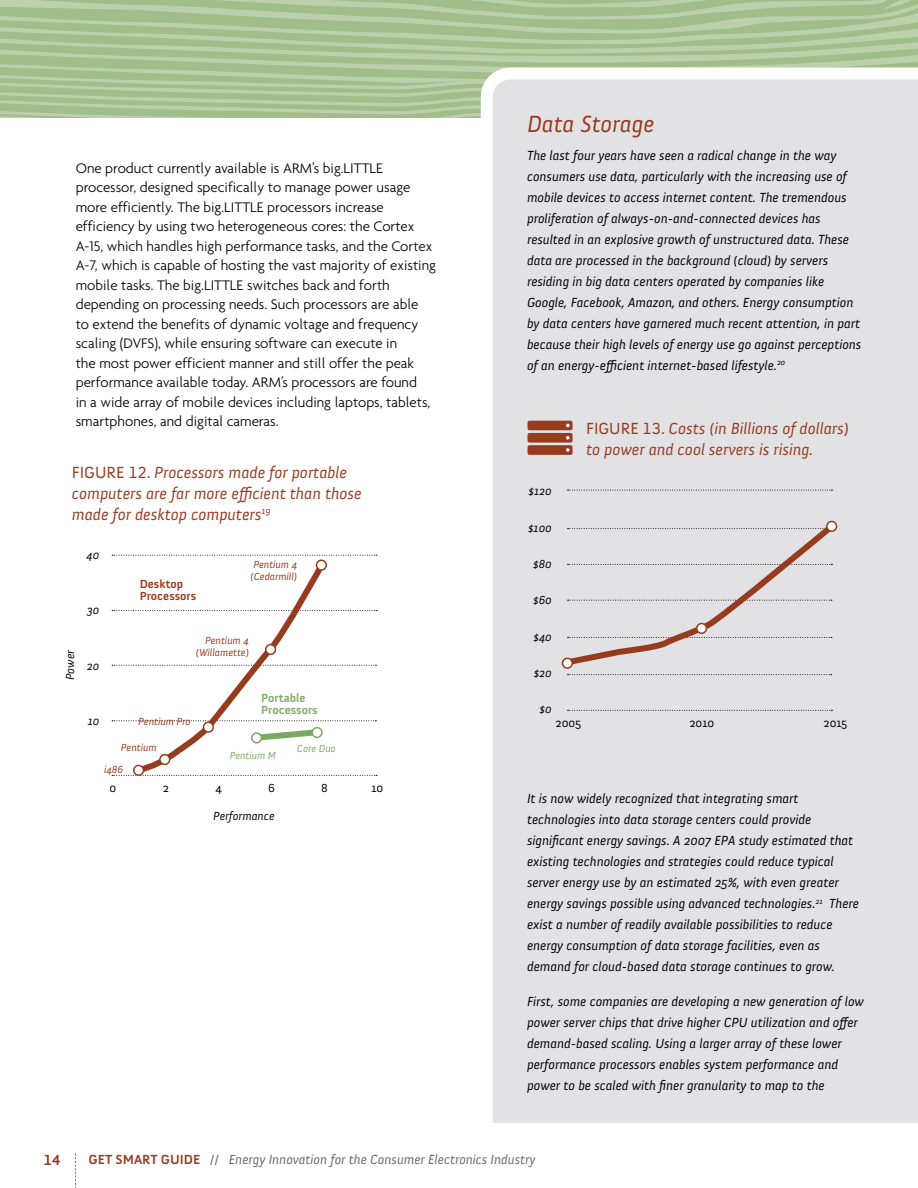
<style>
.page{position:relative;width:918px;height:1188px;background:#fff}
.page>*{position:absolute;margin:0;border:0;box-sizing:border-box;transform-origin:0 0}
.box_title{font:italic 24px "Anivers";color:#973b1e}
.body_copy{font:italic 16.5px/21px "Anivers";color:#973b1e}
.body_copy-2{font:300 15px/19.5px "Agenda";color:#000}
.t1{font:700 15px "Anivers";color:#973b1e}
.box_copy{font:italic 13.5px/21px "Anivers";color:#000}
.t2{font:italic 13.5px "Anivers";color:#68676b}
.t3{font:italic 12px "Anivers";color:#000}
.t4{font:12px "Anivers";color:#000}
.subhead{font:700 12px/12px "Anivers";color:#7da964}
.subhead-2{font:700 12px/12px "Anivers";color:#973b1e}
.subhead-3{font:italic 10.5px/12px "Anivers";color:#973b1e}
.subhead-4{font:italic 10.5px "Anivers";color:#7da964}
.s1{font-style:normal}
.s2{font-weight:700;font-style:normal;color:#973b1e}
</style>
<div class="page">
<svg style="left:0;top:0;width:918px;height:118px;background:#abc497"></svg>
<svg style="left:75px;top:1154px;width:1px;height:34px"></svg>
<svg style="left:112px;top:555px;width:265px;height:221px"></svg>
<div style="left:252px;top:733px;width:9px;height:10px;background:#fff;border-radius:50%"></div>
<div style="left:251px;top:732px;width:11px;height:12px;border:2px solid #7da964;border-radius:50%"></div>
<div style="left:312px;top:728px;width:10px;height:9px;background:#fff;border-radius:50%"></div>
<div style="left:311px;top:727px;width:12px;height:11px;border:2px solid #7da964;border-radius:50%"></div>
<div style="left:475px;top:62px;width:443px;height:1061px;background:#e2e1e4"></div>
<svg style="left:568px;top:490px;width:264px;height:1px"></svg>
<svg style="left:568px;top:710px;width:264px;height:1px"></svg>
<svg style="left:559px;top:519px;width:280px;height:156px;background:#dcd8d9"></svg>
<div style="left:827px;top:521px;width:10px;height:10px;background:#fff;border-radius:50%"></div>
<div style="left:826px;top:521px;width:11px;height:11px;border:2px solid #973b1e;border-radius:50%"></div>
<div style="left:697px;top:624px;width:9px;height:9px;background:#fff;border-radius:50%"></div>
<div style="left:696px;top:623px;width:11px;height:11px;border:2px solid #973b1e;border-radius:50%"></div>
<div style="left:562px;top:658px;width:10px;height:10px;background:#fff;border-radius:50%"></div>
<div style="left:562px;top:658px;width:11px;height:11px;border:2px solid #973b1e;border-radius:50%"></div>
<div style="left:528px;top:421px;width:45px;height:9px;background:#973b1e;border-radius:2px"></div>
<svg style="left:566px;top:424px;width:4px;height:3px"></svg>
<div style="left:528px;top:433px;width:45px;height:10px;background:#973b1e;border-radius:2px"></div>
<svg style="left:566px;top:436px;width:4px;height:4px"></svg>
<div style="left:528px;top:445px;width:45px;height:10px;background:#973b1e;border-radius:2px"></div>
<svg style="left:566px;top:448px;width:4px;height:4px"></svg>
<p class="body_copy-2" style="left:76px;top:158px;width:362px">One product currently available is ARM’s big.LITTLE processor, designed specifically to manage power usage more efficiently. The big.LITTLE processors increase efficiency by using two heterogeneous cores: the Cortex A-15, which handles high performance tasks, and the Cortex A-7, which is capable of hosting the vast majority of existing mobile tasks. The big.LITTLE switches back and forth depending on processing needs. Such processors are able<br>to extend the benefits of dynamic voltage and frequency scaling (DVFS), while ensuring software can execute in<br>the most power efficient manner and still offer the peak performance available today. ARM’s processors are found<br>in a wide array of mobile devices including laptops, tablets, smartphones, and digital cameras.</p>
<p class="body_copy" style="left:72px;top:462px;width:291px"><span class="s1">FIGURE 12.</span> Processors made for portable computers are far more efficient than those made for desktop computers<sup>19</sup></p>
<p class="t3" style="left:64px;top:680px;width:32px;rotate:-90deg">Power</p>
<p class="t3" style="left:87px;top:548px;width:14px">40</p>
<p class="t3" style="left:87px;top:604px;width:14px">30</p>
<p class="t3" style="left:87px;top:659px;width:14px">20</p>
<p class="t3" style="left:88px;top:715px;width:13px">10</p>
<p class="subhead-2" style="left:140px;top:578px;width:58px">Desktop<br>Processors</p>
<p class="subhead-3" style="left:251px;top:559px;width:48px">Pentium 4 (Cedarmill)</p>
<p class="subhead-3" style="left:196px;top:635px;width:55px;text-align:right">Pentium 4 (Willamette)</p>
<p class="subhead-3" style="left:138px;top:715px;width:54px">Pentium Pro</p>
<p class="subhead" style="left:261px;top:693px;width:58px">Portable<br>Processors</p>
<p class="subhead-3" style="left:121px;top:742px;width:37px">Pentium</p>
<p class="subhead-4" style="left:297px;top:742px;width:40px">Core Duo</p>
<p class="subhead-3" style="left:104px;top:763px;width:21px">i486</p>
<p class="subhead-4" style="left:230px;top:749px;width:48px">Pentium M</p>
<p class="t4" style="left:110px;top:782px;width:8px">0</p>
<p class="t4" style="left:163px;top:782px;width:8px">2</p>
<p class="t4" style="left:216px;top:782px;width:8px">4</p>
<p class="t4" style="left:268px;top:782px;width:8px">6</p>
<p class="t4" style="left:321px;top:782px;width:8px">8</p>
<p class="t4" style="left:371px;top:782px;width:14px">10</p>
<p class="t3" style="left:213px;top:809px;width:63px">Performance</p>
<p class="box_title" style="left:527px;top:111px;width:129px">Data Storage</p>
<p class="box_copy" style="left:527px;top:145px;width:336px">The last four years have seen a radical change in the way consumers use data, particularly with the increasing use of mobile devices to access internet content. The tremendous proliferation of always-on-and-connected devices has resulted in an explosive growth of unstructured data. These data are processed in the background (cloud) by servers residing in big data centers operated by companies like Google, Facebook, Amazon, and others. Energy consumption by data centers have garnered much recent attention, in part because their high levels of energy use go against perceptions of an energy-efficient internet-based lifestyle.<sup>20</sup></p>
<p class="t3" style="left:529px;top:485px;width:25px">$120</p>
<p class="t3" style="left:528px;top:521px;width:25px">$100</p>
<p class="t3" style="left:533px;top:557px;width:20px">$80</p>
<p class="t3" style="left:533px;top:594px;width:20px">$60</p>
<p class="t3" style="left:533px;top:630px;width:20px">$40</p>
<p class="t3" style="left:534px;top:667px;width:20px">$20</p>
<p class="t3" style="left:540px;top:703px;width:14px">$0</p>
<p class="body_copy" style="left:586px;top:418px;width:264px"><span class="s1">FIGURE 13.</span> Costs (in Billions of dollars) to power and cool servers is rising.</p>
<p class="t4" style="left:556px;top:717px;width:27px">2005</p>
<p class="t4" style="left:689px;top:717px;width:27px">2010</p>
<p class="t4" style="left:824px;top:717px;width:25px">2015</p>
<p class="box_copy" style="left:527px;top:788px;width:334px">It is now widely recognized that integrating smart technologies into data storage centers could provide significant energy savings. A 2007 EPA study estimated that existing technologies and strategies could reduce typical server energy use by an estimated 25%, with even greater energy savings possible using advanced technologies.<sup>21</sup> There exist a number of readily available possibilities to reduce energy consumption of data storage facilities, even as demand for cloud-based data storage continues to grow.</p>
<p class="box_copy" style="left:527px;top:991px;width:338px">First, some companies are developing a new generation of low power server chips that drive higher CPU utilization and offer demand-based scaling. Using a larger array of these lower performance processors enables system performance and power to be scaled with finer granularity to map to the</p>
<p class="t1" style="left:44px;top:1152px;width:18px">14</p>
<p class="t2" style="left:89px;top:1152px;width:448px"><span class="s2">GET SMART GUIDE</span> <span class="s1">//</span> Energy Innovation for the Consumer Electronics Industry</p>
</div>
